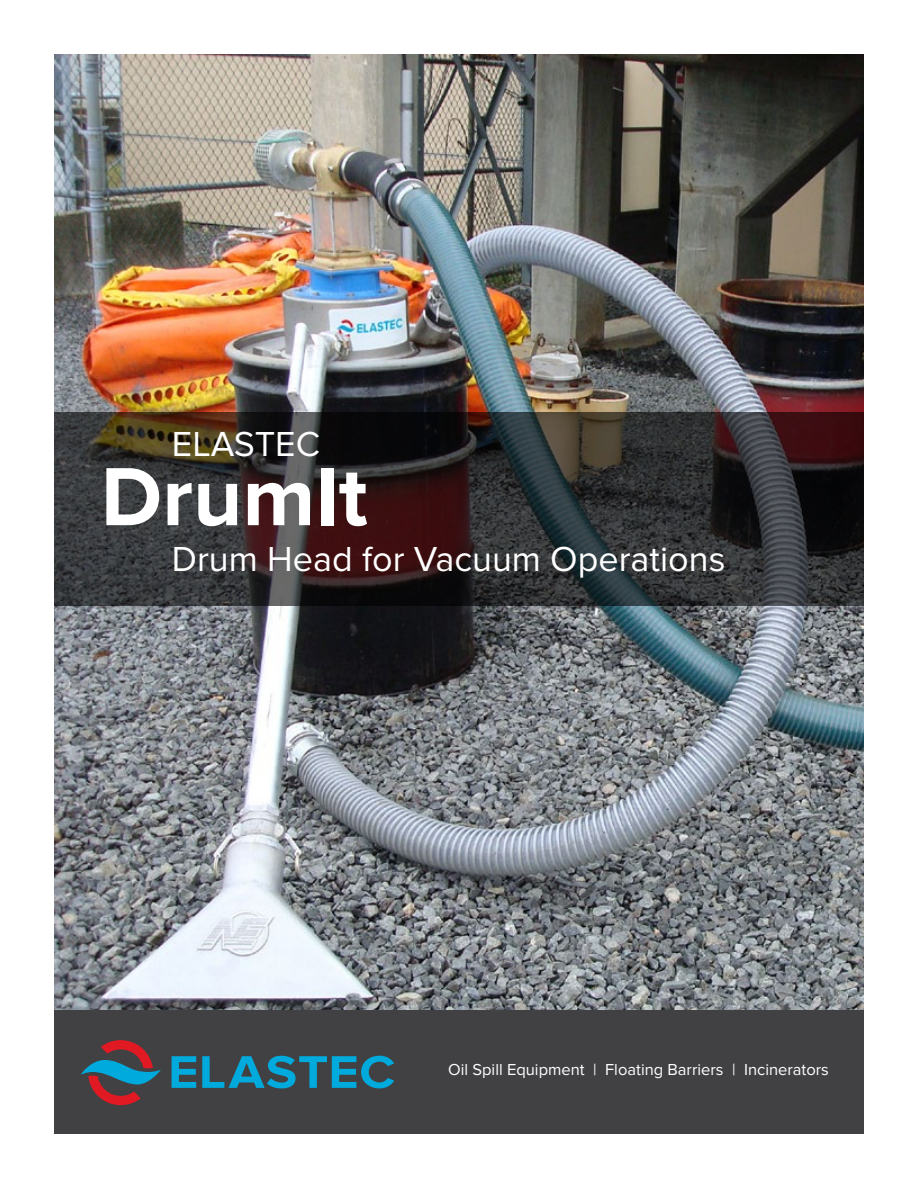
<style>
.page{position:relative;width:918px;height:1188px;background:#fff}
.page>*{position:absolute;margin:0;border:0;box-sizing:border-box;transform-origin:0 0}
.t1{font:700 85.5px "Proxima Nova";color:#fff}
.t2{font:36px "Proxima Nova";color:#fff}
.t3{font:16.5px "Proxima Nova";color:#fff}
</style>
<div class="page">
<img style="left:54px;top:54px;width:810px;height:957px">
<svg style="left:55px;top:412px;width:809px;height:194px;background:#312b2c"></svg>
<div style="left:54px;top:1011px;width:810px;height:123px;background:#414042"></div>
<svg style="left:172px;top:1056px;width:24px;height:32px"></svg>
<svg style="left:202px;top:1056px;width:192px;height:32px"></svg>
<svg style="left:81px;top:1040px;width:79px;height:65px"></svg>
<h2 class="t2" style="left:172px;top:423px;width:150px">ELASTEC</h2>
<h1 class="t1" style="left:101px;top:447px;width:268px">DrumIt</h1>
<h2 class="t2" style="left:172px;top:539px;width:555px">Drum Head for Vacuum Operations</h2>
<p class="t3" style="left:448px;top:1060px;width:382px">Oil Spill Equipment | Floating Barriers | Incinerators</p>
</div>
